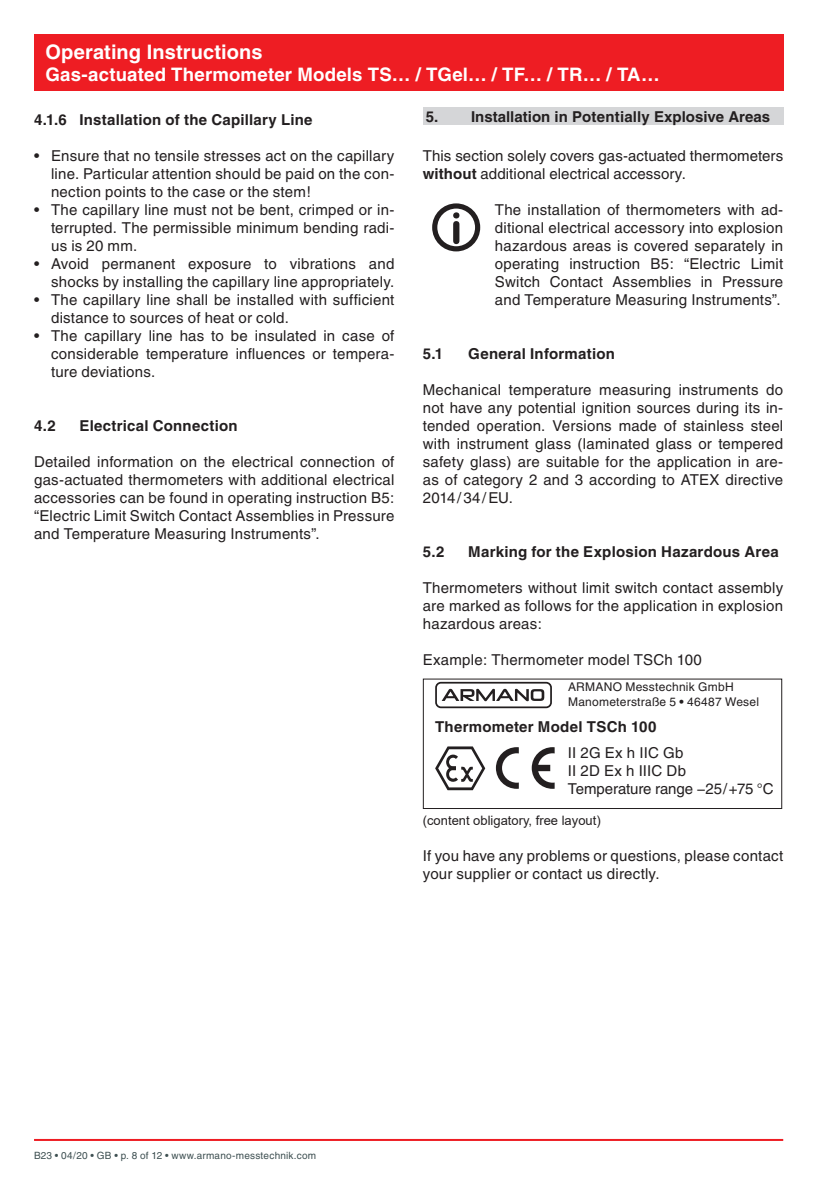
<style>
.page{position:relative;width:840px;height:1191px;background:#fff}
.page>*{position:absolute;margin:0;border:0;box-sizing:border-box;transform-origin:0 0}
.t1{font:700 20px "Helvetica";letter-spacing:.005em;color:#fff}
.t2{font:700 18.6px "Helvetica";letter-spacing:.01em;color:#fff}
.t3{font:15px/18px "Helvetica";letter-spacing:.015em;color:#231f20;text-align:justify}
.t4{font:700 15px "Helvetica";letter-spacing:.015em;color:#231f20}
.t5{font:13px "Arial";color:#231f20}
.t6{font:12px/14.4px "Helvetica";letter-spacing:.02em;color:#231f20}
.t7{font:10px "Helvetica";letter-spacing:.02em;color:#3d4f51}
.s1{font-weight:700}
</style>
<div class="page">
<hr style="left:34px;top:1139px;width:748px;height:2px;background:#ee1d23">
<div style="left:34px;top:34px;width:748px;height:57px;background:#ee1d23"></div>
<div style="left:422px;top:108px;width:360px;height:17px;background:#d5d6d8"></div>
<div style="left:432px;top:203px;width:48px;height:48px;border:5px solid #231f20;border-radius:50%"></div>
<svg style="left:453px;top:212px;width:6px;height:32px"></svg>
<div style="left:435px;top:682px;width:116px;height:26px;border:2px solid #231f20;border-radius:5px"></div>
<svg style="left:441px;top:689px;width:103px;height:12px"></svg>
<svg style="left:435px;top:746px;width:50px;height:44px"></svg>
<svg style="left:495px;top:747px;width:23px;height:42px"></svg>
<svg style="left:531px;top:747px;width:23px;height:42px"></svg>
<div style="left:422px;top:678px;width:359px;height:131px;border:1px solid #231f20"></div>
<h1 class="t1" style="left:45px;top:40px;width:218px">Operating Instructions</h1>
<p class="t2" style="left:45px;top:63px;width:615px">Gas-actuated Thermometer Models TS… / TGel… / TF… / TR… / TA…</p>
<p class="t4" style="left:34px;top:111px;width:280px">4.1.6 Installation of the Capillary Line</p>
<p class="t3" style="left:51px;top:147px;width:344px;text-indent:-17px">• Ensure that no tensile stresses act on the capillary line. Particular attention should be paid on the con&shy;nection points to the case or the stem!</p>
<p class="t3" style="left:51px;top:201px;width:344px;text-indent:-17px">• The capillary line must not be bent, crimped or in&shy;terrupted. The permissible minimum bending radi&shy;us is 20 mm.</p>
<p class="t3" style="left:34px;top:255px;width:362px;text-align:right">• Avoid permanent exposure to vibrations and shocks by installing the capillary line appropriately.</p>
<p class="t3" style="left:51px;top:291px;width:344px;text-indent:-17px">• The capillary line shall be installed with sufficient distance to sources of heat or cold.</p>
<p class="t3" style="left:51px;top:327px;width:344px;text-indent:-17px">• The capillary line has to be insulated in case of considerable temperature influences or tempera&shy;ture deviations.</p>
<p class="t4" style="left:425px;top:108px;width:346px">5. Installation in Potentially Explosive Areas</p>
<p class="t3" style="left:422px;top:147px;width:361px">This section solely covers gas-actuated thermometers <span class="s1">without</span> additional electrical accessory.</p>
<p class="t3" style="left:494px;top:201px;width:290px">The installation of thermometers with ad&shy;ditional electrical accessory into explosion hazardous areas is covered separately in operating instruction B5: “Electric Limit Switch Contact Assemblies in Pressure and Temperature Measuring Instruments”.</p>
<p class="t4" style="left:422px;top:345px;width:22px">5.1</p>
<p class="t4" style="left:468px;top:345px;width:148px">General Information</p>
<p class="t3" style="left:422px;top:381px;width:362px">Mechanical temperature measuring instruments do not have any potential ignition sources during its in&shy;tended operation. Versions made of stainless steel with instrument glass (laminated glass or tempered safety glass) are suitable for the application in are&shy;as of category 2 and 3 according to ATEX directive 2014/34/EU.</p>
<p class="t4" style="left:34px;top:417px;width:23px">4.2</p>
<p class="t4" style="left:79px;top:417px;width:160px">Electrical Connection</p>
<p class="t3" style="left:34px;top:453px;width:362px">Detailed information on the electrical connection of gas-actuated thermometers with additional electrical accessories can be found in operating instruction B5: “Electric Limit Switch Contact Assemblies in Pressure and Temperature Measuring Instruments”.</p>
<p class="t4" style="left:422px;top:543px;width:23px">5.2</p>
<p class="t4" style="left:468px;top:543px;width:312px">Marking for the Explosion Hazardous Area</p>
<p class="t3" style="left:422px;top:579px;width:361px">Thermometers without limit switch contact assembly are marked as follows for the application in explosion hazardous areas:</p>
<p class="t3" style="left:422px;top:651px;width:280px">Example: Thermometer model TSCh 100</p>
<p class="t6" style="left:567px;top:680px;width:192px">ARMANO Messtechnik GmbH<br>Manometerstraße 5 <span class="s1">•</span> 46487 Wesel</p>
<p class="t4" style="left:435px;top:717px;width:223px">Thermometer Model TSCh 100</p>
<p class="t3" style="left:567px;top:743px;width:207px;text-align:left">II 2G Ex h IIC Gb<br>II 2D Ex h IIIC Db<br>Temperature range −25/+75 °C</p>
<p class="t5" style="left:422px;top:811px;width:179px">(content obligatory, free layout)</p>
<p class="t3" style="left:422px;top:846px;width:361px">If you have any problems or questions, please contact your supplier or contact us directly.</p>
<p class="t7" style="left:34px;top:1149px;width:283px">B23 • 04/20 • GB • p. 8 of 12 • www.armano-messtechnik.com</p>
</div>
